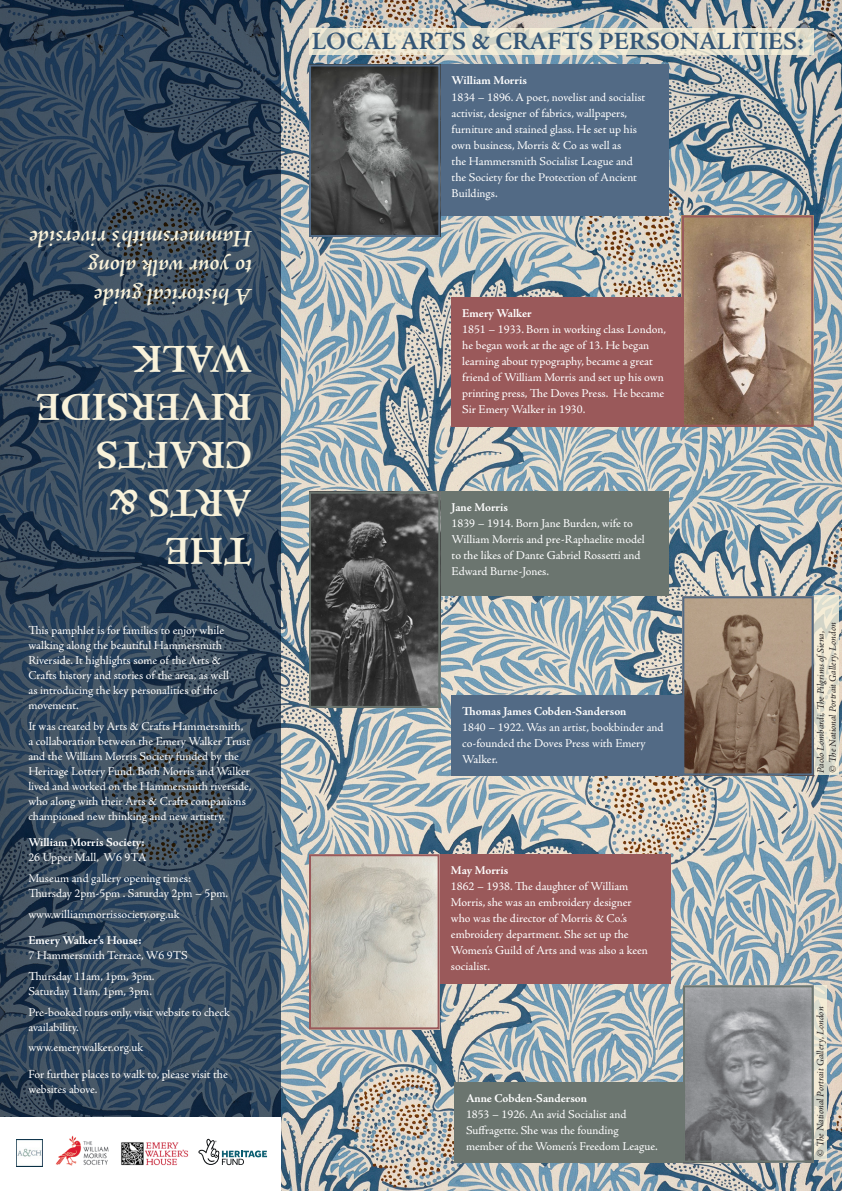
<style>
.page{position:relative;width:842px;height:1191px;background:#fff}
.page>*{position:absolute;margin:0;border:0;box-sizing:border-box;transform-origin:0 0}
.t1{font:700 40px/48px "Adobe Jenson Pro";color:#f9f2da}
.t2{font:700 25px "Adobe Jenson Pro";color:#345677}
.t3{font:italic 600 24px/28.8px "Adobe Jenson Pro";letter-spacing:-.005em;color:#f9f2da}
.t4{font:12px/16px "Adobe Jenson Pro";letter-spacing:-.005em;color:#fff}
.t5{font:700 12px/15px "Adobe Jenson Pro";letter-spacing:-.005em;color:#fff}
.t6{font:italic 10px "Adobe Jenson Pro";letter-spacing:-.005em;color:#231f20}
.s1{font-weight:400}
.s2{font-weight:700}
</style>
<div class="page">
<img style="left:281px;top:0;width:561px;height:1191px">
<svg style="left:0;top:0;width:281px;height:1117px;background:#33475b"></svg>
<div style="left:309px;top:64px;width:360px;height:151px;background:#526a85"></div>
<svg style="left:309px;top:28px;width:505px;height:27px;background:#e5e2cf"></svg>
<img style="left:312px;top:67px;width:125px;height:167px">
<div style="left:309px;top:64px;width:131px;height:173px;border:2px solid #526a85"></div>
<div style="left:440px;top:492px;width:229px;height:104px;background:#6b756f"></div>
<img style="left:312px;top:495px;width:125px;height:210px">
<div style="left:309px;top:492px;width:131px;height:216px;border:2px solid #6b756f"></div>
<img style="left:685px;top:599px;width:126px;height:173px">
<div style="left:682px;top:596px;width:132px;height:179px;border:2px solid #526a85"></div>
<div style="left:451px;top:695px;width:232px;height:80px;background:#526a85"></div>
<div style="left:439px;top:854px;width:232px;height:129px;background:#9a595a"></div>
<img style="left:312px;top:857px;width:125px;height:169px">
<div style="left:309px;top:854px;width:131px;height:175px;border:2px solid #9a595a"></div>
<div style="left:455px;top:1082px;width:228px;height:80px;background:#6b756f"></div>
<img style="left:686px;top:988px;width:125px;height:171px">
<div style="left:683px;top:985px;width:131px;height:177px;border:2px solid #6b756f"></div>
<img style="left:685px;top:218px;width:125px;height:206px">
<div style="left:682px;top:215px;width:131px;height:212px;border:2px solid #9a595a"></div>
<div style="left:451px;top:297px;width:232px;height:130px;background:#9a595a"></div>
<svg style="left:814px;top:595px;width:24px;height:180px;background:#e6e2d0"></svg>
<svg style="left:813px;top:985px;width:13px;height:174px;background:#dbdac9"></svg>
<svg style="left:198px;top:1138px;width:69px;height:27px"></svg>
<img style="left:56px;top:1135px;width:53px;height:31px">
<img style="left:16px;top:1139px;width:26px;height:27px">
<img style="left:121px;top:1142px;width:67px;height:24px">
<p class="t3" style="left:252px;top:309px;width:224px;rotate:-180deg">A historical guide<br>to your walk along<br>Hammersmith’s riverside</p>
<p class="t1" style="left:252px;top:430px;width:218px;rotate:-180deg">RIVERSIDE<br>WALK</p>
<p class="t1" style="left:252px;top:526px;width:158px;rotate:-180deg">ARTS &amp;<br>CRAFTS</p>
<p class="t1" style="left:252px;top:574px;width:88px;rotate:-180deg">THE</p>
<p class="t4" style="left:28px;top:623px;width:202px;line-height:15px">This pamphlet is for families to enjoy while walking along the beautiful Hammersmith Riverside. It highlights some of the Arts &amp; Crafts history and stories of the area, as well as introducing the key personalities of the movement.</p>
<p class="t4" style="left:28px;top:719px;width:225px;line-height:15px">It was created by Arts &amp; Crafts Hammersmith,<br>a collaboration between the Emery Walker Trust and the William Morris Society funded by the Heritage Lottery Fund. Both Morris and Walker lived and worked on the Hammersmith riverside, who along with their Arts &amp; Crafts companions championed new thinking and new artistry.</p>
<p class="t5" style="left:28px;top:835px;width:120px">William Morris Society:<br><span class="s1">26 Upper Mall, W6 9TA</span></p>
<p class="t4" style="left:28px;top:871px;width:201px;line-height:15px">Museum and gallery opening times:<br>Thursday 2pm-5pm . Saturday 2pm – 5pm.</p>
<p class="t4" style="left:28px;top:906px;width:153px">www.williammorrissociety.org.uk</p>
<p class="t4" style="left:28px;top:933px;width:161px;line-height:15px"><span class="s2">Emery Walker’s House:<br></span>7 Hammersmith Terrace, W6 9TS</p>
<p class="t4" style="left:28px;top:968px;width:128px;line-height:15px">Thursday 11am, 1pm, 3pm.<br>Saturday 11am, 1pm, 3pm.</p>
<p class="t4" style="left:28px;top:1004px;width:203px;line-height:15px">Pre-booked tours only, visit website to check availability.</p>
<p class="t4" style="left:28px;top:1039px;width:116px">www.emerywalker.org.uk</p>
<p class="t4" style="left:28px;top:1066px;width:201px;line-height:15px">For further places to walk to, please visit the websites above.</p>
<p class="t2" style="left:312px;top:27px;width:493px">LOCAL ARTS &amp; CRAFTS PERSONALITIES:</p>
<p class="t5" style="left:452px;top:73px;width:77px">William Morris</p>
<p class="t4" style="left:452px;top:89px;width:195px">1834 – 1896. A poet, novelist and socialist activist, designer of fabrics, wallpapers, furniture and stained glass. He set up his own business, Morris &amp; Co as well as<br>the Hammersmith Socialist League and the Society for the Protection of Ancient Buildings.</p>
<p class="t5" style="left:462px;top:306px;width:71px">Emery Walker</p>
<p class="t4" style="left:462px;top:322px;width:205px">1851 – 1933. Born in working class London, he began work at the age of 13. He began learning about typography, became a great friend of William Morris and set up his own printing press, The Doves Press. He became Sir Emery Walker in 1930.</p>
<p class="t5" style="left:452px;top:500px;width:58px">Jane Morris</p>
<p class="t4" style="left:452px;top:516px;width:195px">1839 – 1914. Born Jane Burden, wife to William Morris and pre-Raphaelite model to the likes of Dante Gabriel Rossetti and Edward Burne-Jones.</p>
<p class="t5" style="left:462px;top:704px;width:166px">Thomas James Cobden-Sanderson</p>
<p class="t4" style="left:462px;top:719px;width:203px">1840 – 1922. Was an artist, bookbinder and co-founded the Doves Press with Emery<br>Walker.</p>
<p class="t5" style="left:451px;top:863px;width:59px">May Morris</p>
<p class="t4" style="left:451px;top:878px;width:198px">1862 – 1938. The daughter of William Morris, she was an embroidery designer who was the director of Morris &amp; Co.’s embroidery department. She set up the Women’s Guild of Arts and was also a keen socialist.</p>
<p class="t5" style="left:466px;top:1090px;width:123px">Anne Cobden-Sanderson</p>
<p class="t4" style="left:466px;top:1106px;width:193px">1853 – 1926. An avid Socialist and<br>Suffragette. She was the founding member of the Women’s Freedom League.</p>
<p class="t6" style="left:815px;top:772px;width:143px;rotate:-90deg">Paolo Lombardi, The Pilgrims ofSiena,</p>
<p class="t6" style="left:827px;top:772px;width:152px;rotate:-90deg">© The National Portrait Gallery, London</p>
<p class="t6" style="left:815px;top:1157px;width:152px;rotate:-90deg">© The National Portrait Gallery, London</p>
</div>
